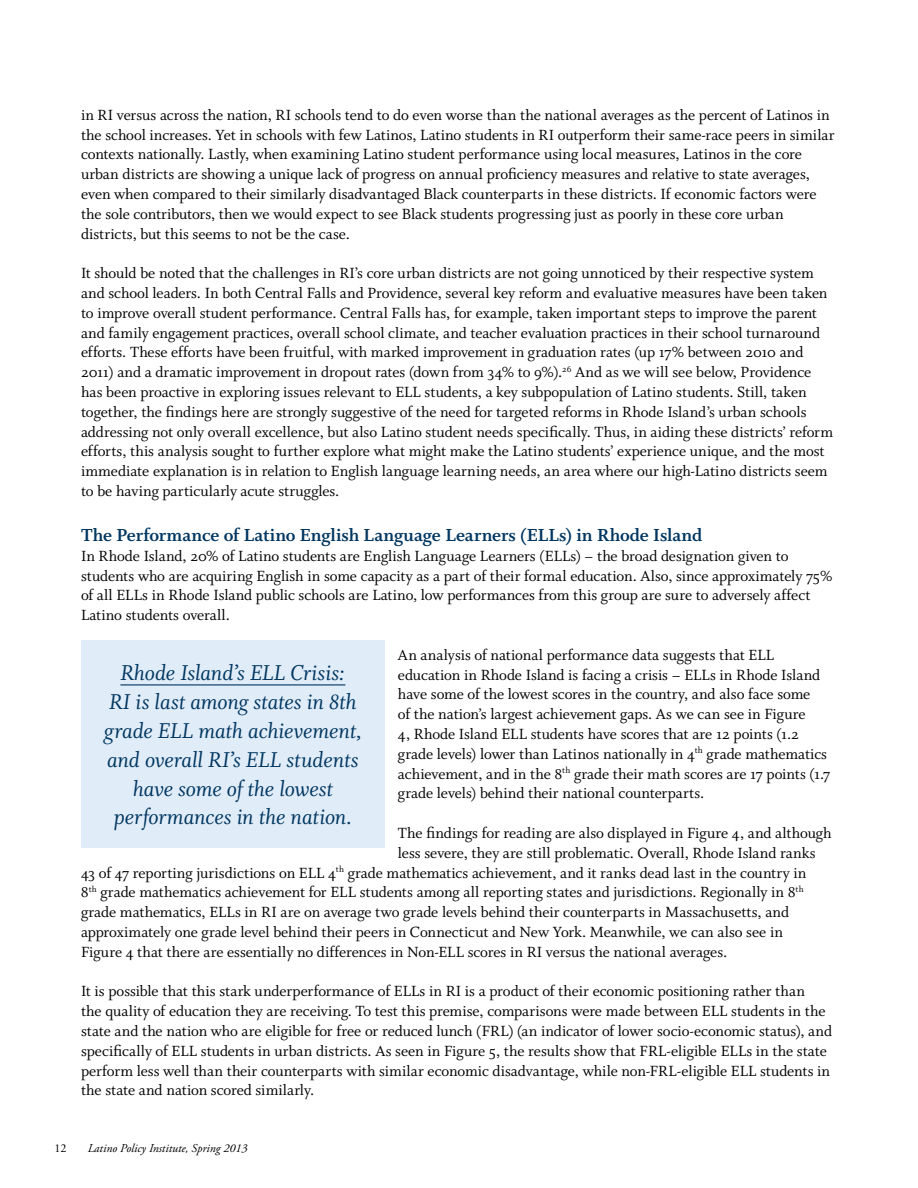
<style>
.page{position:relative;width:918px;height:1188px;background:#fff}
.page>*{position:absolute;margin:0;border:0;box-sizing:border-box;transform-origin:0 0}
.t1{font:24px/28.8px "Whitman Italic Os F";letter-spacing:-.005em;color:#003660;text-align:center}
.t2{font:19.5px "Whitman Bold Os F";letter-spacing:-.005em;color:#003660}
.t3{font:16.5px/19.8px "Whitman Roman Os F";letter-spacing:-.005em;color:#000}
.t4{font:italic 12px "Adobe Garamond Pro";color:#000}
.t5{font:12px "Adobe Garamond Pro";color:#000}
</style>
<div class="page">
<div style="left:81px;top:640px;width:303px;height:207px;background:#e0ecf8"></div>
<hr style="left:120px;top:684px;width:225px;height:1px;background:#003660">
<p class="t3" style="left:81px;top:105px;width:755px">in RI versus across the nation, RI schools tend to do even worse than the national averages as the percent of Latinos in the school increases. Yet in schools with few Latinos, Latino students in RI outperform their same-race peers in similar contexts nationally. Lastly, when examining Latino student performance using local measures, Latinos in the core urban districts are showing a unique lack of progress on annual proficiency measures and relative to state averages, even when compared to their similarly disadvantaged Black counterparts in these districts. If economic factors were the sole contributors, then we would expect to see Black students progressing just as poorly in these core urban districts, but this seems to not be the case.</p>
<p class="t3" style="left:81px;top:264px;width:754px">It should be noted that the challenges in RI’s core urban districts are not going unnoticed by their respective system and school leaders. In both Central Falls and Providence, several key reform and evaluative measures have been taken to improve overall student performance. Central Falls has, for example, taken important steps to improve the parent and family engagement practices, overall school climate, and teacher evaluation practices in their school turnaround efforts. These efforts have been fruitful, with marked improvement in graduation rates (up 17% between 2010 and 2011) and a dramatic improvement in dropout rates (down from 34% to 9%).<sup>26</sup> And as we will see below, Providence has been proactive in exploring issues relevant to ELL students, a key subpopulation of Latino students. Still, taken together, the findings here are strongly suggestive of the need for targeted reforms in Rhode Island’s urban schools addressing not only overall excellence, but also Latino student needs specifically. Thus, in aiding these districts’ reform efforts, this analysis sought to further explore what might make the Latino students’ experience unique, and the most immediate explanation is in relation to English language learning needs, an area where our high-Latino districts seem to be having particularly acute struggles.</p>
<p class="t2" style="left:81px;top:524px;width:623px">The Performance of Latino English Language Learners (ELLs) in Rhode Island</p>
<p class="t3" style="left:81px;top:546px;width:753px">In Rhode Island, 20% of Latino students are English Language Learners (ELLs) – the broad designation given to students who are acquiring English in some capacity as a part of their formal education. Also, since approximately 75% of all ELLs in Rhode Island public schools are Latino, low performances from this group are sure to adversely affect Latino students overall.</p>
<p class="t3" style="left:398px;top:645px;width:434px">An analysis of national performance data suggests that ELL education in Rhode Island is facing a crisis – ELLs in Rhode Island have some of the lowest scores in the country, and also face some<br>of the nation’s largest achievement gaps. As we can see in Figure<br>4, Rhode Island ELL students have scores that are 12 points (1.2 grade levels) lower than Latinos nationally in 4<sup>th</sup> grade mathematics achievement, and in the 8<sup>th</sup> grade their math scores are 17 points (1.7 grade levels) behind their national counterparts.</p>
<p class="t3" style="left:398px;top:823px;width:435px">The findings for reading are also displayed in Figure 4, and although</p>
<p class="t3" style="left:398px;top:843px;width:419px">less severe, they are still problematic. Overall, Rhode Island ranks</p>
<p class="t3" style="left:81px;top:863px;width:727px">43 of 47 reporting jurisdictions on ELL 4<sup>th</sup> grade mathematics achievement, and it ranks dead last in the country in</p>
<p class="t3" style="left:81px;top:883px;width:724px">8<sup>th</sup> grade mathematics achievement for ELL students among all reporting states and jurisdictions. Regionally in 8<sup>th</sup></p>
<p class="t3" style="left:81px;top:903px;width:710px">grade mathematics, ELLs in RI are on average two grade levels behind their counterparts in Massachusetts, and</p>
<p class="t3" style="left:81px;top:922px;width:704px">approximately one grade level behind their peers in Connecticut and New York. Meanwhile, we can also see in</p>
<p class="t3" style="left:81px;top:942px;width:648px">Figure 4 that there are essentially no differences in Non-ELL scores in RI versus the national averages.</p>
<p class="t3" style="left:81px;top:982px;width:753px">It is possible that this stark underperformance of ELLs in RI is a product of their economic positioning rather than<br>the quality of education they are receiving. To test this premise, comparisons were made between ELL students in the state and the nation who are eligible for free or reduced lunch (FRL) (an indicator of lower socio-economic status), and specifically of ELL students in urban districts. As seen in Figure 5, the results show that FRL-eligible ELLs in the state perform less well than their counterparts with similar economic disadvantage, while non-FRL-eligible ELL students in the state and nation scored similarly.</p>
<h1 class="t1" style="left:104px;top:659px;width:259px">Rhode Island’s ELL Crisis:<br>RI is last among states in 8th grade ELL math achievement, and overall RI’s ELL students have some of the lowest performances in the nation.</h1>
<p class="t5" style="left:54px;top:1141px;width:13px">12</p>
<p class="t4" style="left:88px;top:1141px;width:161px">Latino Policy Institute, Spring 2013</p>
</div>
